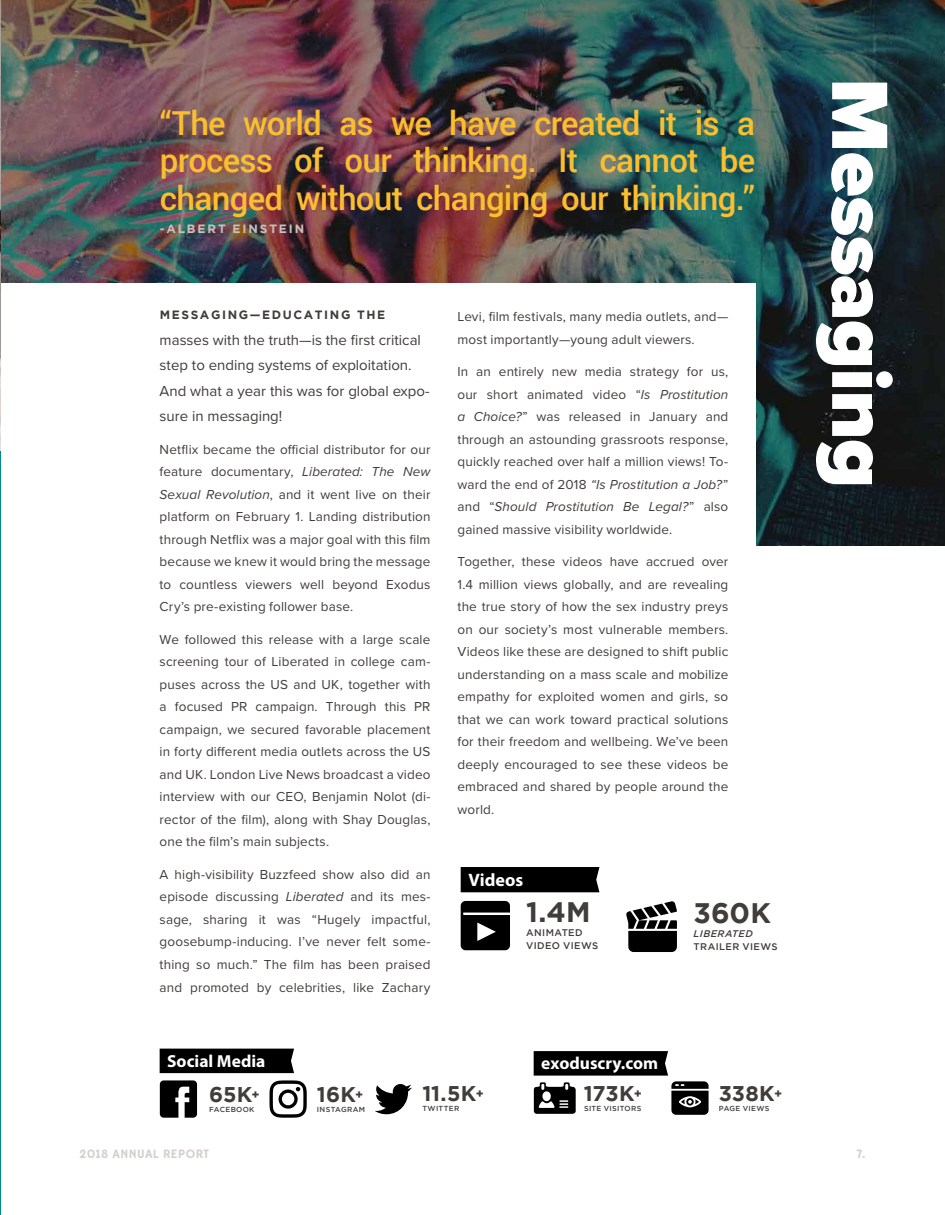
<style>
.page{position:relative;width:945px;height:1215px;background:#fff}
.page>*{position:absolute;margin:0;border:0;box-sizing:border-box;transform-origin:0 0}
.t1{font:900 82.5px "Proxima Nova";letter-spacing:-.01em;color:#fff}
.t2{font:500 33px/37.5px "Roboto";letter-spacing:-.02em;color:#fbbe30;text-align:justify}
.t3{font:700 28.2px "Gotham";letter-spacing:.005em;color:#403d3b}
.t4{font:700 21.3px "Gotham";letter-spacing:.01em;color:#403d3b}
.t5{font:700 18px "Myriad Pro";color:#fff}
.t6{font:700 17.4px "Myriad Pro";color:#fff}
.t7{font:15px/25.5px "Proxima Nova";color:#403d3b}
.t8{font:13.5px/22.5px "Proxima Nova";letter-spacing:.01em;color:#403d3b;text-align:justify}
.t9{font:700 12px "Gotham";letter-spacing:.135em;color:#403d3b}
.t10{font:700 12px "Edmondsans";letter-spacing:.04em;color:#c7c1bf}
.t11{font:700 12px "Gotham";letter-spacing:.16em;color:#c7c1bf}
.t12{font:500 9.6px/13.5px "Gotham";letter-spacing:.04em;color:#403d3b}
.t13{font:italic 500 9.6px "Gotham";letter-spacing:.05em;color:#403d3b}
.t14{font:500 7.2px "Gotham";letter-spacing:.045em;color:#403d3b}
.s1{font-style:italic}
.s2{font-size:12.75px}
</style>
<div class="page">
<img style="left:1px;top:0;width:944px;height:546px">
<div style="left:0;top:283px;width:173px;height:578px;background:#fff"></div>
<div style="left:160px;top:283px;width:595px;height:736px;background:#fff"></div>
<hr style="left:0;top:156px;width:1px;height:1058px;background:#008b8a">
<img style="left:0;top:0;width:1px;height:451px">
<div style="left:160px;top:1049px;width:134px;height:24px;background:#000"></div>
<svg style="left:160px;top:1080px;width:37px;height:38px"></svg>
<svg style="left:270px;top:1080px;width:37px;height:38px"></svg>
<svg style="left:375px;top:1084px;width:37px;height:30px"></svg>
<svg style="left:534px;top:1051px;width:175px;height:64px"></svg>
<div style="left:461px;top:867px;width:138px;height:25px;background:#000"></div>
<svg style="left:461px;top:901px;width:49px;height:49px"></svg>
<svg style="left:626px;top:901px;width:51px;height:51px"></svg>
<h2 class="t2" style="left:160px;top:103px;width:597px">“The world as we have created it is a process of our thinking. It cannot be changed without changing our thinking.”</h2>
<p class="t11" style="left:160px;top:221px;width:146px">-ALBERT EINSTEIN</p>
<p class="t9" style="left:160px;top:308px;width:227px">MESSAGING—EDUCATING THE</p>
<p class="t7" style="left:160px;top:326px;width:271px">masses with the truth—is the first critical step to ending systems of exploitation.<br>And what a year this was for global expo&shy;sure in messaging!</p>
<p class="t8" style="left:160px;top:437px;width:272px">Netflix became the official distributor for our feature documentary, <span class="s1">Liberated: The New Sexual Revolution</span>, and it went live on their platform on February 1. Landing distribution through Netflix was a major goal with this film because we knew it would bring the message to countless viewers well beyond Exodus Cry’s pre-existing follower base.</p>
<p class="t8" style="left:160px;top:627px;width:272px">We followed this release with a large scale screening tour of Liberated in college cam&shy;puses across the US and UK, together with a focused PR campaign. Through this PR campaign, we secured favorable placement in forty different media outlets across the US and UK. London Live News broadcast a video interview with our CEO, Benjamin Nolot (di&shy;rector of the film), along with Shay Douglas, one the film’s main subjects.</p>
<p class="t8" style="left:160px;top:863px;width:272px">A high-visibility Buzzfeed show also did an episode discussing <span class="s1">Liberated</span> and its mes&shy;sage, sharing it was “Hugely impactful, goosebump-inducing. I’ve never felt some&shy;thing so much.” The film has been praised and promoted by celebrities, like Zachary</p>
<p class="t8" style="left:458px;top:305px;width:272px">Levi, film festivals, many media outlets, and— most importantly—young adult viewers.</p>
<p class="t8" style="left:458px;top:360px;width:272px">In an entirely new media strategy for us, our short animated video “<span class="s1">Is Prostitution a Choice?</span>” was released in January and through an astounding grassroots response, quickly reached over half a million views! To&shy;ward the end of 2018 <span class="s1">“Is Prostitution a Job?</span>” and “<span class="s1">Should Prostitution Be Legal?</span>” also gained massive visibility worldwide.</p>
<p class="t8" style="left:458px;top:550px;width:272px">Together, these videos have accrued over 1.4 million views globally, and are revealing the true story of how the sex industry preys on our society’s most vulnerable members.<br>Videos like these are designed to shift public understanding on a mass scale and mobilize empathy for exploited women and girls, so that we can work toward practical solutions for their freedom and wellbeing. We’ve been deeply encouraged to see these videos be embraced and shared by people around the world.</p>
<h3 class="t5" style="left:469px;top:868px;width:56px">Videos</h3>
<h3 class="t3" style="left:526px;top:896px;width:66px">1.4M</h3>
<p class="t12" style="left:526px;top:926px;width:74px">ANIMATED<br>VIDEO VIEWS</p>
<h3 class="t3" style="left:694px;top:897px;width:79px">360K</h3>
<p class="t13" style="left:694px;top:928px;width:61px">LIBERATED</p>
<p class="t12" style="left:694px;top:940px;width:86px">TRAILER VIEWS</p>
<p class="t6" style="left:167px;top:1050px;width:100px">Social Media</p>
<h3 class="t4" style="left:209px;top:1082px;width:52px">65K<span class="s2">+</span></h3>
<p class="t14" style="left:209px;top:1106px;width:47px">FACEBOOK</p>
<h3 class="t4" style="left:317px;top:1082px;width:48px">16K<span class="s2">+</span></h3>
<p class="t14" style="left:317px;top:1106px;width:50px">INSTAGRAM</p>
<h3 class="t4" style="left:422px;top:1081px;width:63px">11.5K<span class="s2">+</span></h3>
<p class="t14" style="left:422px;top:1104px;width:38px">TWITTER</p>
<p class="t6" style="left:541px;top:1052px;width:119px">exoduscry.com</p>
<h3 class="t4" style="left:584px;top:1081px;width:60px">173K<span class="s2">+</span></h3>
<p class="t14" style="left:584px;top:1104px;width:59px">SITE VISITORS</p>
<h3 class="t4" style="left:719px;top:1081px;width:65px">338K<span class="s2">+</span></h3>
<p class="t14" style="left:719px;top:1104px;width:52px">PAGE VIEWS</p>
<h1 class="t1" style="left:921px;top:78px;width:412px;rotate:90deg">Messaging</h1>
<p class="t10" style="left:80px;top:1147px;width:131px">2018 ANNUAL REPORT</p>
<p class="t10" style="left:856px;top:1147px;width:11px">7.</p>
</div>
